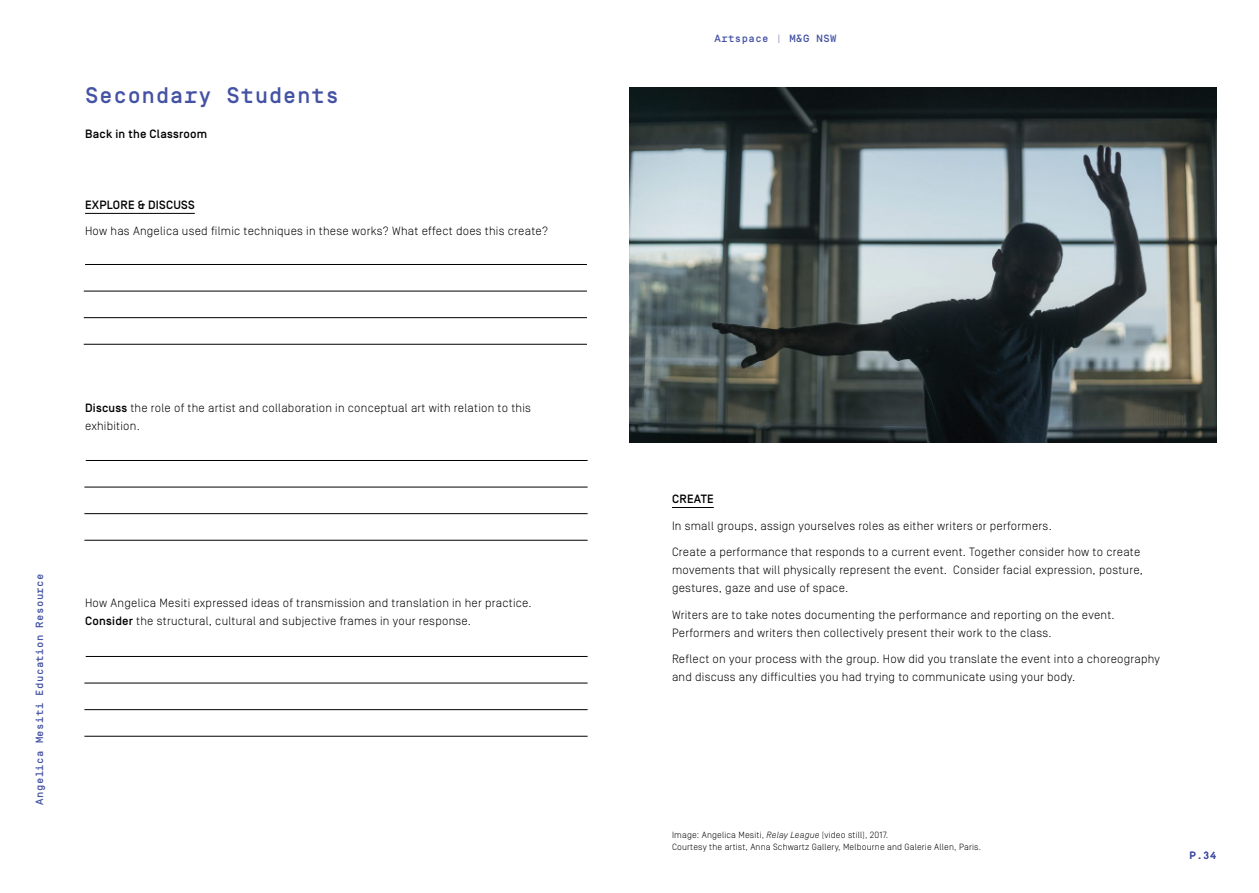
<style>
.page{position:relative;width:1259px;height:893px;background:#fff}
.page>*{position:absolute;margin:0;border:0;box-sizing:border-box;transform-origin:0 0}
.t1{font:500 22.5px "Simplon Mono";letter-spacing:.02em;color:#4452a3}
.t2{font:300 12px/18px "Simplon Norm";letter-spacing:.02em;color:#000}
.t3{font:500 12px "Simplon Norm";letter-spacing:.02em;color:#000}
.t4{font:500 10.5px "Simplon Mono";letter-spacing:.04em;color:#4452a3}
.t5{font:300 9px/12px "Simplon Norm";letter-spacing:.02em;color:#000}
.s1{font-weight:500}
.s2{font-style:italic}
</style>
<div class="page">
<hr style="left:85px;top:213px;width:110px;height:1px;background:#000">
<hr style="left:85px;top:264px;width:502px;height:1px;background:#000">
<hr style="left:84px;top:317px;width:503px;height:1px;background:#000">
<hr style="left:84px;top:344px;width:503px;height:1px;background:#000">
<hr style="left:84px;top:291px;width:503px;height:1px;background:#000">
<hr style="left:86px;top:460px;width:501px;height:1px;background:#000">
<hr style="left:84px;top:513px;width:503px;height:1px;background:#000">
<hr style="left:84px;top:540px;width:503px;height:1px;background:#000">
<hr style="left:84px;top:487px;width:503px;height:1px;background:#000">
<hr style="left:86px;top:656px;width:501px;height:1px;background:#000">
<hr style="left:84px;top:709px;width:503px;height:1px;background:#000">
<hr style="left:84px;top:736px;width:503px;height:1px;background:#000">
<hr style="left:84px;top:683px;width:503px;height:1px;background:#000">
<hr style="left:672px;top:507px;width:42px;height:1px;background:#000">
<img style="left:629px;top:87px;width:587px;height:355px">
<h1 class="t1" style="left:85px;top:83px;width:255px">Secondary Students</h1>
<p class="t3" style="left:85px;top:128px;width:124px">Back in the Classroom</p>
<p class="t3" style="left:85px;top:198px;width:111px">EXPLORE &amp; DISCUSS</p>
<p class="t2" style="left:85px;top:222px;width:464px">How has Angelica used filmic techniques in these works? What effect does this create?</p>
<p class="t2" style="left:85px;top:399px;width:447px"><span class="s1">Discuss</span> the role of the artist and collaboration in conceptual art with relation to this exhibition.</p>
<p class="t4" style="left:34px;top:804px;width:232px;rotate:-90deg">Angelica Mesiti Education Resource</p>
<p class="t2" style="left:85px;top:594px;width:448px">How Angelica Mesiti expressed ideas of transmission and translation in her practice.<br><span class="s1">Consider</span> the structural, cultural and subjective frames in your response.</p>
<p class="t4" style="left:714px;top:33px;width:124px">Artspace | M&amp;G NSW</p>
<p class="t3" style="left:672px;top:492px;width:43px">CREATE</p>
<p class="t2" style="left:672px;top:516px;width:381px">In small groups, assign yourselves roles as either writers or performers.</p>
<p class="t2" style="left:672px;top:543px;width:472px">Create a performance that responds to a current event. Together consider how to create movements that will physically represent the event. Consider facial expression, posture, gestures, gaze and use of space.</p>
<p class="t2" style="left:672px;top:605px;width:444px">Writers are to take notes documenting the performance and reporting on the event.<br>Performers and writers then collectively present their work to the class.</p>
<p class="t2" style="left:672px;top:650px;width:489px">Reflect on your process with the group. How did you translate the event into a choreography and discuss any difficulties you had trying to communicate using your body.</p>
<p class="t5" style="left:672px;top:829px;width:311px">Image: Angelica Mesiti, <span class="s2">Relay League</span> (video still), 2017.<br>Courtesy the artist, Anna Schwartz Gallery, Melbourne and Galerie Allen, Paris.</p>
<p class="t4" style="left:1189px;top:850px;width:28px">P.34</p>
</div>
